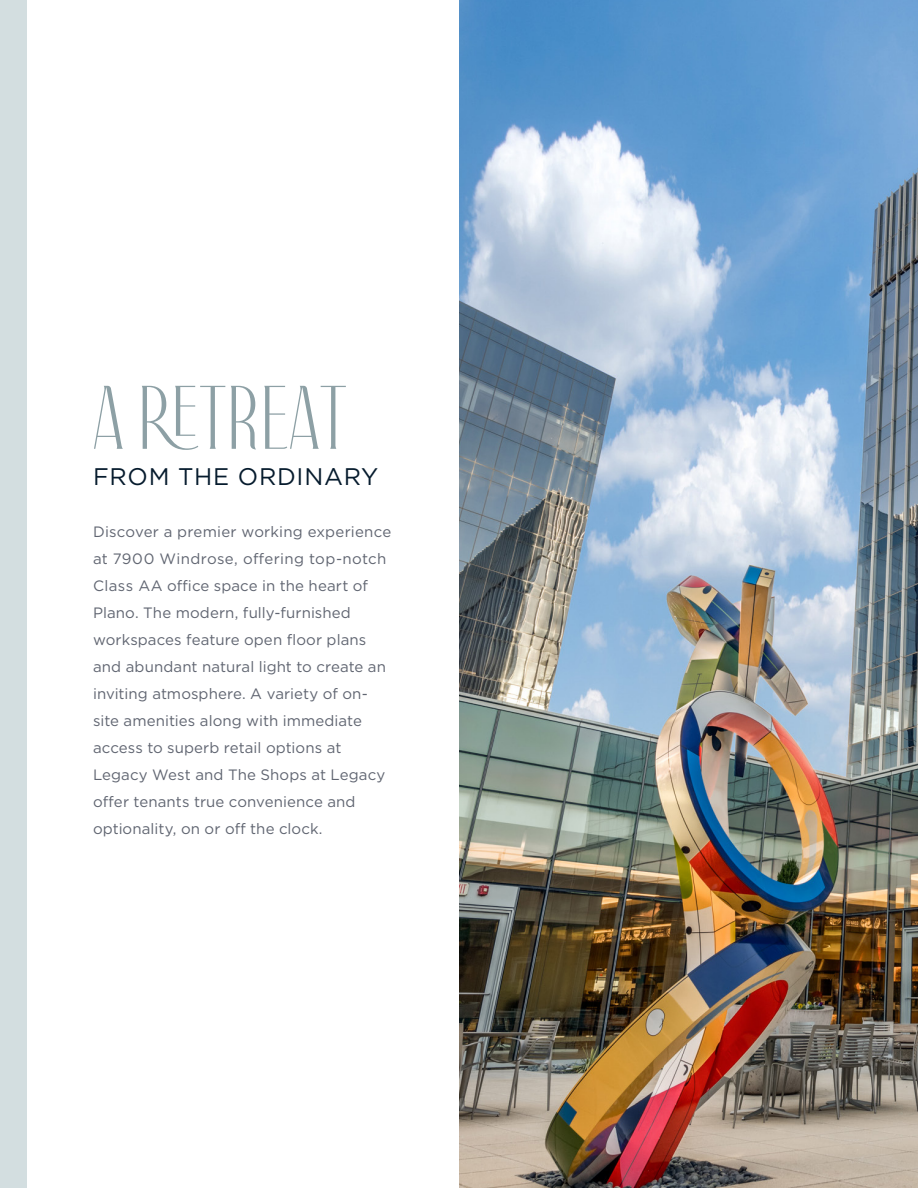
<style>
.page{position:relative;width:918px;height:1188px;background:#fff}
.page>*{position:absolute;margin:0;border:0;box-sizing:border-box;transform-origin:0 0}
.t1{font:90px "Antiga";color:#8da0a5}
.t2{font:24px "Gotham";letter-spacing:.03em;color:#061b2d}
.t3{font:15px/27px "Gotham";letter-spacing:.005em;color:#606571}
</style>
<div class="page">
<img style="left:459px;top:0;width:459px;height:1188px">
<div style="left:0;top:0;width:27px;height:1188px;background:#d3dee0"></div>
<p class="t1" style="left:93px;top:372px;width:255px">A RETrEAT</p>
<p class="t2" style="left:93px;top:461px;width:287px">FROM THE ORDINARY</p>
<p class="t3" style="left:93px;top:518px;width:300px">Discover a premier working experience at 7900 Windrose, offering top-notch Class AA office space in the heart of Plano. The modern, fully-furnished workspaces feature open floor plans and abundant natural light to create an inviting atmosphere. A variety of on&shy;site amenities along with immediate access to superb retail options at Legacy West and The Shops at Legacy offer tenants true convenience and optionality, on or off the clock.</p>
</div>
